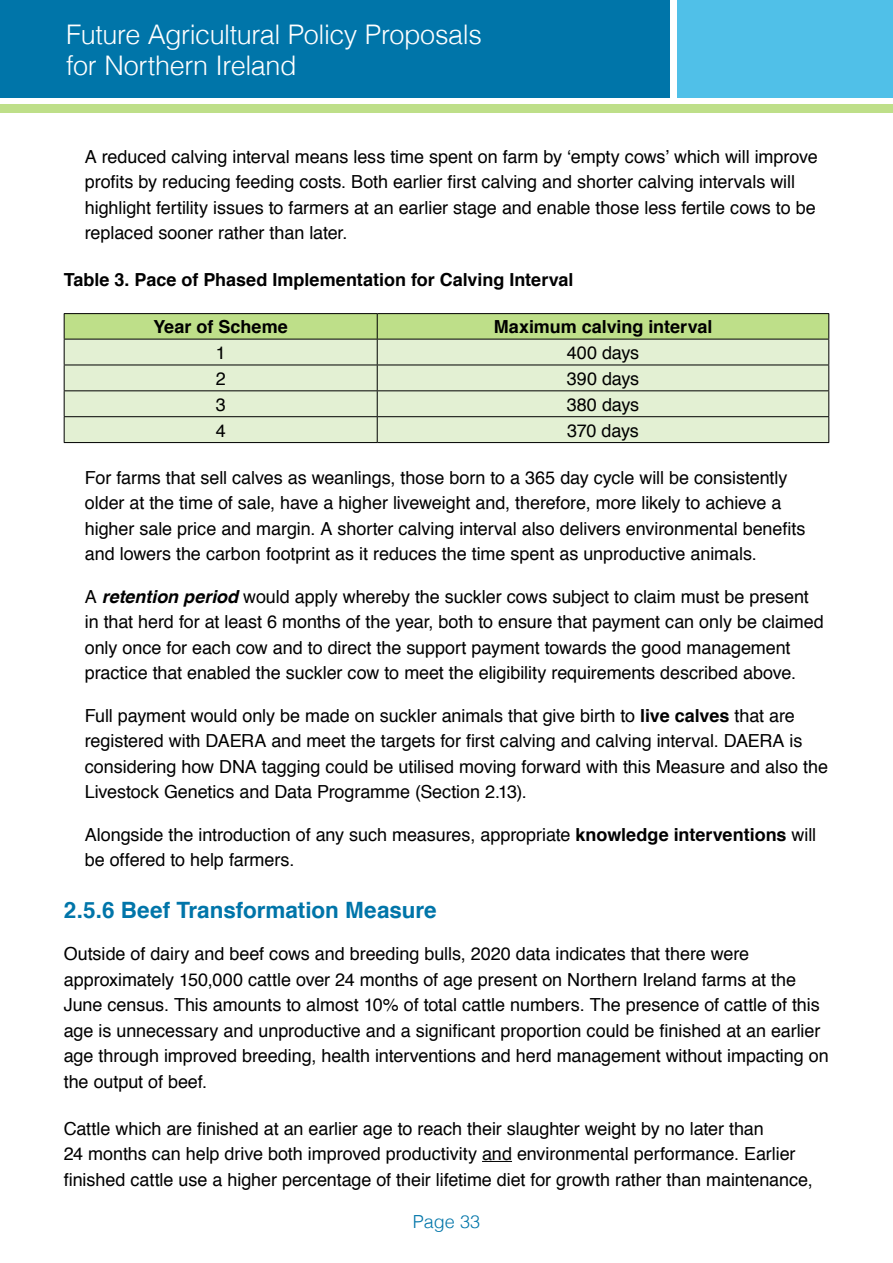
<style>
.page{position:relative;width:893px;height:1263px;background:#fff}
.page>*{position:absolute;margin:0;border:0;box-sizing:border-box;transform-origin:0 0}
.t1{font:300 27px/31.5px "Helvetica";letter-spacing:-.015em;color:#fff}
._1_2_Sub_Header{font:700 22.5px "Helvetica";color:#0075a9}
._1_3_Body_Text{font:18px/25.5px "Helvetica";letter-spacing:-.005em;color:#000}
.Table_No{font:700 18px "Helvetica";color:#000}
._1_3_Body_Text-2{font:700 18px "Helvetica";color:#000}
.t2{font:300 18px "Helvetica";color:#0075a9}
.s1{font-weight:700;font-style:italic}
.s2{font-weight:700}
</style>
<div class="page">
<div style="left:677px;top:0;width:216px;height:98px;background:#50c0e8"></div>
<div style="left:0;top:0;width:670px;height:98px;background:#0075a9"></div>
<div style="left:0;top:104px;width:893px;height:9px;background:#bedf89"></div>
<hr style="left:482px;top:1161px;width:30px;height:1px;background:#000">
<hr style="left:64px;top:313px;width:313px;height:1px;background:#000">
<hr style="left:377px;top:313px;width:452px;height:1px;background:#000">
<svg style="left:64px;top:314px;width:765px;height:128px;background:#d3e4bd"></svg>
<hr style="left:64px;top:442px;width:313px;height:1px;background:#000">
<hr style="left:377px;top:442px;width:452px;height:1px;background:#000">
<h1 class="t1" style="left:66px;top:17px;width:417px">Future Agricultural Policy Proposals for Northern Ireland</h1>
<p class="_1_3_Body_Text" style="left:85px;top:143px;width:734px">A reduced calving interval means less time spent on farm by ‘empty cows’ which will improve profits by reducing feeding costs. Both earlier first calving and shorter calving intervals will highlight fertility issues to farmers at an earlier stage and enable those less fertile cows to be replaced sooner rather than later.</p>
<p class="Table_No" style="left:64px;top:265px;width:511px">Table 3. Pace of Phased Implementation for Calving Interval</p>
<p class="_1_3_Body_Text-2" style="left:153px;top:312px;width:136px">Year of Scheme</p>
<p class="_1_3_Body_Text-2" style="left:494px;top:312px;width:220px">Maximum calving interval</p>
<p class="_1_3_Body_Text" style="left:216px;top:339px;width:12px">1</p>
<p class="_1_3_Body_Text" style="left:567px;top:339px;width:74px">400 days</p>
<p class="_1_3_Body_Text" style="left:216px;top:365px;width:12px">2</p>
<p class="_1_3_Body_Text" style="left:567px;top:365px;width:74px">390 days</p>
<p class="_1_3_Body_Text" style="left:216px;top:391px;width:12px">3</p>
<p class="_1_3_Body_Text" style="left:567px;top:391px;width:74px">380 days</p>
<p class="_1_3_Body_Text" style="left:216px;top:417px;width:12px">4</p>
<p class="_1_3_Body_Text" style="left:567px;top:417px;width:73px">370 days</p>
<p class="_1_3_Body_Text" style="left:85px;top:464px;width:722px">For farms that sell calves as weanlings, those born to a 365 day cycle will be consistently older at the time of sale, have a higher liveweight and, therefore, more likely to achieve a higher sale price and margin. A shorter calving interval also delivers environmental benefits and lowers the carbon footprint as it reduces the time spent as unproductive animals.</p>
<p class="_1_3_Body_Text" style="left:85px;top:583px;width:740px">A <span class="s1">retention period</span> would apply whereby the suckler cows subject to claim must be present in that herd for at least 6 months of the year, both to ensure that payment can only be claimed only once for each cow and to direct the support payment towards the good management practice that enabled the suckler cow to meet the eligibility requirements described above.</p>
<p class="_1_3_Body_Text" style="left:85px;top:702px;width:745px">Full payment would only be made on suckler animals that give birth to <span class="s2">live calves</span> that are registered with DAERA and meet the targets for first calving and calving interval. DAERA is considering how DNA tagging could be utilised moving forward with this Measure and also the Livestock Genetics and Data Programme (Section 2.13).</p>
<p class="_1_3_Body_Text" style="left:85px;top:821px;width:733px">Alongside the introduction of any such measures, appropriate <span class="s2">knowledge interventions</span> will be offered to help farmers.</p>
<p class="_1_2_Sub_Header" style="left:64px;top:892px;width:374px">2.5.6 Beef Transformation Measure</p>
<p class="_1_3_Body_Text" style="left:64px;top:941px;width:766px">Outside of dairy and beef cows and breeding bulls, 2020 data indicates that there were approximately 150,000 cattle over 24 months of age present on Northern Ireland farms at the June census. This amounts to almost 10% of total cattle numbers. The presence of cattle of this age is unnecessary and unproductive and a significant proportion could be finished at an earlier age through improved breeding, health interventions and herd management without impacting on the output of beef.</p>
<p class="_1_3_Body_Text" style="left:64px;top:1115px;width:751px">Cattle which are finished at an earlier age to reach their slaughter weight by no later than<br>24 months can help drive both improved productivity and environmental performance. Earlier finished cattle use a higher percentage of their lifetime diet for growth rather than maintenance,</p>
<p class="t2" style="left:413px;top:1206px;width:69px">Page 33</p>
</div>
